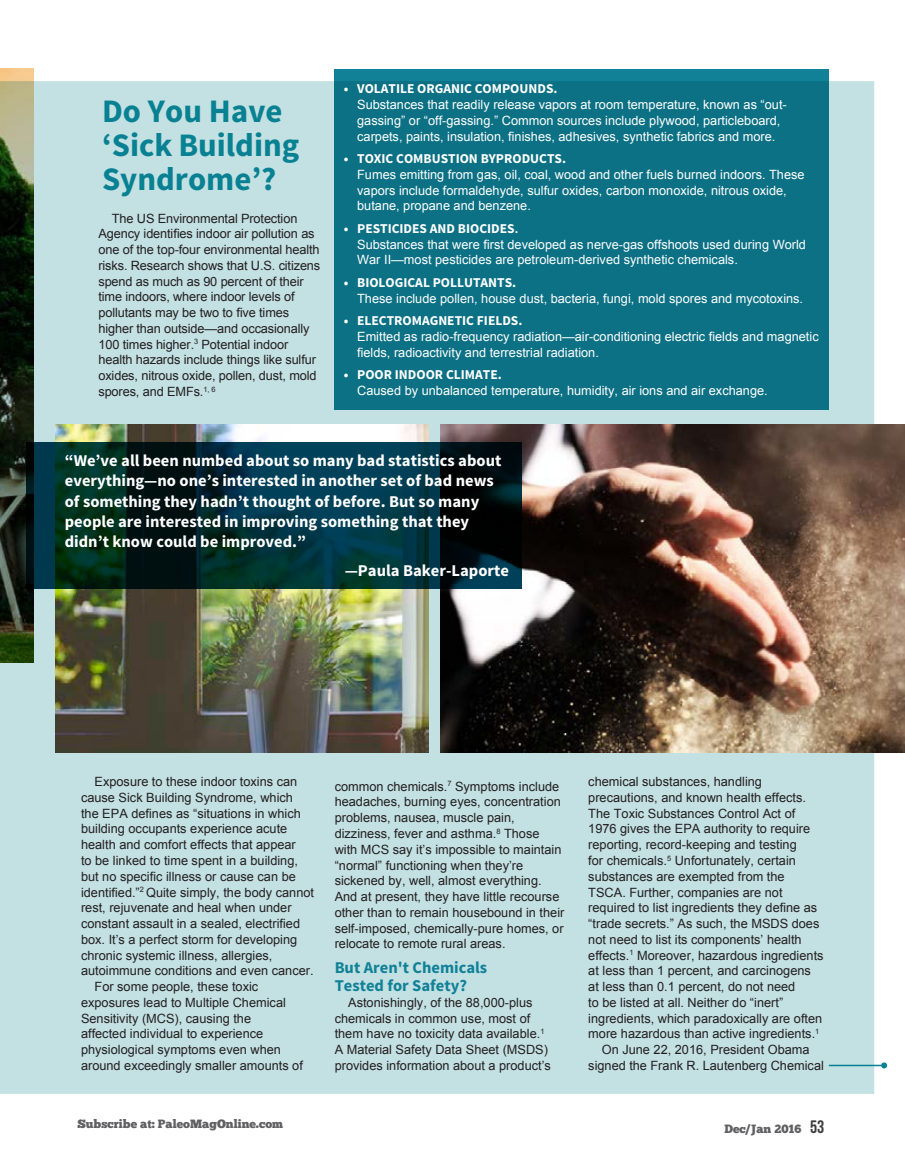
<style>
.page{position:relative;width:905px;height:1175px;background:#fff}
.page>*{position:absolute;margin:0;border:0;box-sizing:border-box;transform-origin:0 0}
.t1{font:700 32.85px/34px "Source Sans Pro";color:#088193}
.t2{font:700 16.5px/20.1px "Source Sans Pro";color:#fff}
.t3{font:700 16.5px/18px "Source Sans Pro";color:#108197}
.t4{font:700 13.5px "Source Sans Pro";color:#fff}
.t5{font:12.75px/15.8px "Arial";color:#231f20}
.t6{font:12.75px/15.8px "Arial";color:#fff}
.t7{font:12px "Chunk Five";color:#606063}
.s1{font-family:"Arial";font-size:12.75px}
.s2{font-family:"Bebas Neue";font-size:18px;color:#3e3e3f}
</style>
<div class="page">
<div style="left:0;top:81px;width:874px;height:1012px;background:#c3e0e2"></div>
<img style="left:55px;top:425px;width:374px;height:328px">
<img style="left:441px;top:425px;width:463px;height:328px">
<hr style="left:828px;top:1064px;width:56px;height:2px;background:#088193">
<svg style="left:881px;top:1062px;width:6px;height:6px"></svg>
<div style="left:334px;top:69px;width:494px;height:340px;background:#0c7185"></div>
<svg style="left:26px;top:442px;width:496px;height:147px;background:#00292f"></svg>
<h1 class="t1" style="left:102px;top:95px;width:199px">Do You Have ‘Sick Building<br>Syndrome’?</h1>
<p class="t5" style="left:98px;top:210px;width:223px;text-indent:14px">The US Environmental Protection Agency identifies indoor air pollution as one of the top-four environmental health risks. Research shows that U.S. citizens spend as much as 90 percent of their time indoors, where indoor levels of pollutants may be two to five times higher than outside—and occasionally 100 times higher.<sup>3</sup> Potential indoor health hazards include things like sulfur oxides, nitrous oxide, pollen, dust, mold spores, and EMFs.<sup>1,</sup> <sup>6</sup></p>
<p class="t4" style="left:344px;top:80px;width:215px">• VOLATILE ORGANIC COMPOUNDS.</p>
<p class="t6" style="left:357px;top:97px;width:431px">Substances that readily release vapors at room temperature, known as “out&shy;gassing” or “off-gassing.” Common sources include plywood, particleboard, carpets, paints, insulation, finishes, adhesives, synthetic fabrics and more.</p>
<p class="t4" style="left:344px;top:150px;width:224px">• TOXIC COMBUSTION BYPRODUCTS.</p>
<p class="t6" style="left:357px;top:167px;width:449px">Fumes emitting from gas, oil, coal, wood and other fuels burned indoors. These vapors include formaldehyde, sulfur oxides, carbon monoxide, nitrous oxide, butane, propane and benzene.</p>
<p class="t4" style="left:344px;top:220px;width:176px">• PESTICIDES AND BIOCIDES<span class="s1">.</span></p>
<p class="t6" style="left:357px;top:236px;width:450px">Substances that were first developed as nerve-gas offshoots used during World<br>War II—most pesticides are petroleum-derived synthetic chemicals.</p>
<p class="t4" style="left:344px;top:274px;width:174px">• BIOLOGICAL POLLUTANTS.</p>
<p class="t6" style="left:357px;top:290px;width:447px">These include pollen, house dust, bacteria, fungi, mold spores and mycotoxins.</p>
<p class="t4" style="left:344px;top:312px;width:180px">• ELECTROMAGNETIC FIELDS.</p>
<p class="t6" style="left:357px;top:329px;width:463px">Emitted as radio-frequency radiation—air-conditioning electric fields and magnetic fields, radioactivity and terrestrial radiation.</p>
<p class="t4" style="left:344px;top:366px;width:160px">• POOR INDOOR CLIMATE.</p>
<p class="t6" style="left:357px;top:383px;width:412px">Caused by unbalanced temperature, humidity, air ions and air exchange.</p>
<p class="t2" style="left:65px;top:451px;width:438px">“We’ve all been numbed about so many bad statistics about everything—no one’s interested in another set of bad news of something they hadn’t thought of before. But so many people are interested in improving something that they didn’t know could be improved.”</p>
<p class="t2" style="left:345px;top:561px;width:166px">—Paula Baker-Laporte</p>
<p class="t5" style="left:94px;top:774px;width:204px">Exposure to these indoor toxins can</p>
<p class="t5" style="left:81px;top:789px;width:213px">cause Sick Building Syndrome, which</p>
<p class="t5" style="left:81px;top:805px;width:221px">the EPA defines as “situations in which</p>
<p class="t5" style="left:81px;top:821px;width:208px">building occupants experience acute</p>
<p class="t5" style="left:81px;top:837px;width:216px">health and comfort effects that appear</p>
<p class="t5" style="left:81px;top:852px;width:218px">to be linked to time spent in a building,</p>
<p class="t5" style="left:81px;top:868px;width:216px">but no specific illness or cause can be</p>
<p class="t5" style="left:81px;top:884px;width:234px">identified.”<sup>2</sup> Quite simply, the body cannot</p>
<p class="t5" style="left:81px;top:900px;width:212px">rest, rejuvenate and heal when under</p>
<p class="t5" style="left:81px;top:915px;width:220px">constant assault in a sealed, electrified</p>
<p class="t5" style="left:81px;top:931px;width:218px">box. It’s a perfect storm for developing</p>
<p class="t5" style="left:81px;top:947px;width:193px">chronic systemic illness, allergies,</p>
<p class="t5" style="left:81px;top:963px;width:234px">autoimmune conditions and even cancer.</p>
<p class="t5" style="left:95px;top:978px;width:165px">For some people, these toxic</p>
<p class="t5" style="left:81px;top:994px;width:206px">exposures lead to Multiple Chemical</p>
<p class="t5" style="left:81px;top:1010px;width:172px">Sensitivity (MCS), causing the</p>
<p class="t5" style="left:81px;top:1026px;width:184px">affected individual to experience</p>
<p class="t5" style="left:81px;top:1041px;width:201px">physiological symptoms even when</p>
<p class="t5" style="left:81px;top:1057px;width:223px">around exceedingly smaller amounts of</p>
<p class="t5" style="left:334px;top:778px;width:231px">common chemicals.<sup>7</sup> Symptoms include headaches, burning eyes, concentration problems, nausea, muscle pain, dizziness, fever and asthma.<sup>8</sup> Those with MCS say it’s impossible to maintain “normal” functioning when they’re sickened by, well, almost everything.<br>And at present, they have little recourse other than to remain housebound in their self-imposed, chemically-pure homes, or relocate to remote rural areas.</p>
<p class="t3" style="left:334px;top:959px;width:154px">But Aren't Chemicals<br>Tested for Safety?</p>
<p class="t5" style="left:334px;top:994px;width:218px;text-indent:14px">Astonishingly, of the 88,000-plus chemicals in common use, most of them have no toxicity data available.<sup>1<br></sup>A Material Safety Data Sheet (MSDS) provides information about a product’s</p>
<p class="t5" style="left:588px;top:774px;width:175px">chemical substances, handling</p>
<p class="t5" style="left:588px;top:789px;width:219px">precautions, and known health effects.</p>
<p class="t5" style="left:588px;top:805px;width:208px">The Toxic Substances Control Act of</p>
<p class="t5" style="left:588px;top:821px;width:223px">1976 gives the EPA authority to require</p>
<p class="t5" style="left:588px;top:837px;width:210px">reporting, record-keeping and testing</p>
<p class="t5" style="left:588px;top:852px;width:209px">for chemicals.<sup>5</sup> Unfortunately, certain</p>
<p class="t5" style="left:588px;top:868px;width:198px">substances are exempted from the</p>
<p class="t5" style="left:588px;top:884px;width:196px">TSCA. Further, companies are not</p>
<p class="t5" style="left:588px;top:900px;width:230px">required to list ingredients they define as</p>
<p class="t5" style="left:588px;top:915px;width:233px">“trade secrets.” As such, the MSDS does</p>
<p class="t5" style="left:588px;top:931px;width:215px">not need to list its components’ health</p>
<p class="t5" style="left:588px;top:947px;width:237px">effects.<sup>1</sup> Moreover, hazardous ingredients</p>
<p class="t5" style="left:588px;top:963px;width:224px">at less than 1 percent, and carcinogens</p>
<p class="t5" style="left:588px;top:978px;width:208px">at less than 0.1 percent, do not need</p>
<p class="t5" style="left:588px;top:994px;width:196px">to be listed at all. Neither do “inert”</p>
<p class="t5" style="left:588px;top:1010px;width:235px">ingredients, which paradoxically are often</p>
<p class="t5" style="left:588px;top:1026px;width:232px">more hazardous than active ingredients.<sup>1</sup></p>
<p class="t5" style="left:602px;top:1041px;width:209px">On June 22, 2016, President Obama</p>
<p class="t5" style="left:588px;top:1057px;width:237px">signed the Frank R. Lautenberg Chemical</p>
<p class="t7" style="left:77px;top:1117px;width:207px">Subscribe at: PaleoMagOnline.com</p>
<p class="t7" style="left:724px;top:1122px;width:101px">Dec/Jan 2016 <span class="s2">53</span></p>
</div>
